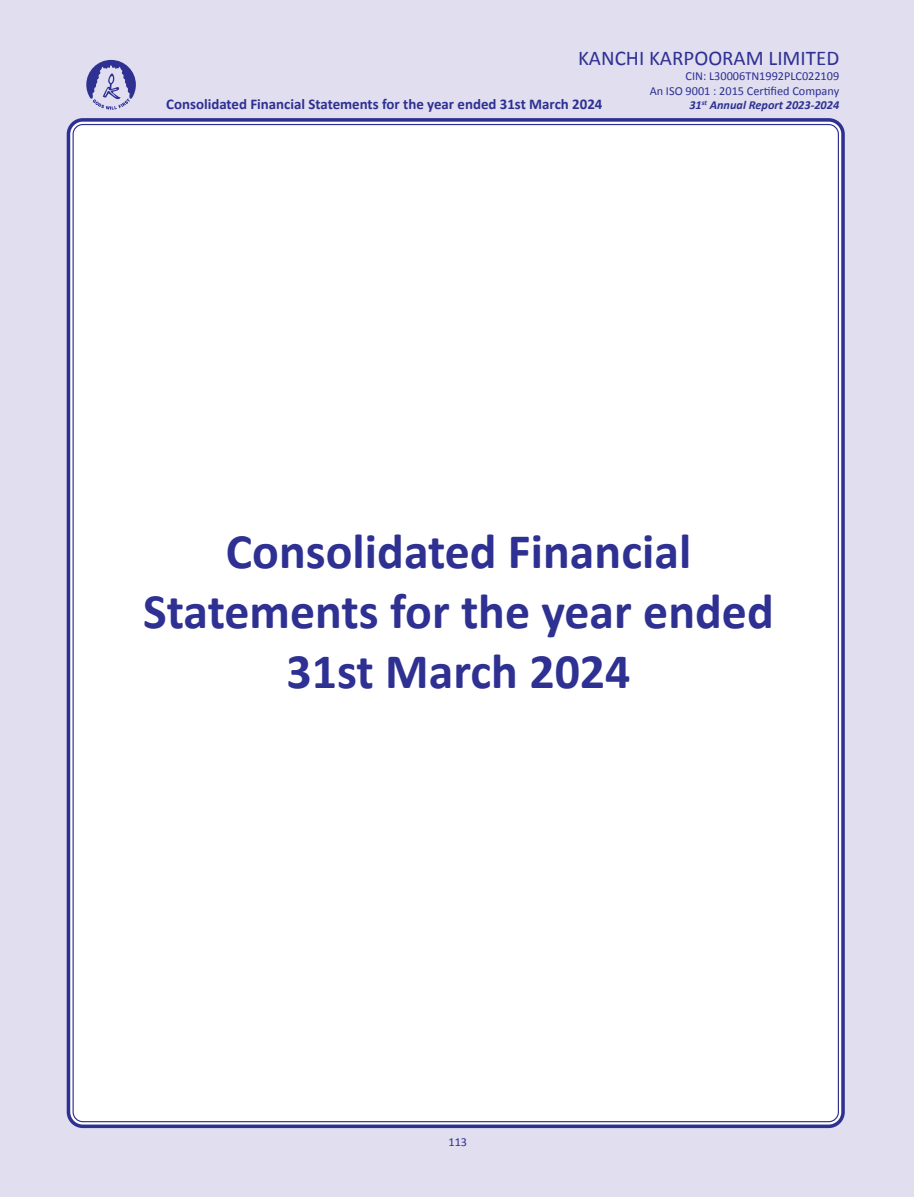
<style>
.page{position:relative;width:914px;height:1197px;background:#e0deef}
.page>*{position:absolute;margin:0;border:0;box-sizing:border-box;transform-origin:0 0}
.t1{font:700 49.88px/59.9px "Calibri";color:#2e3092;text-align:center}
.t2{font:21px "Calibri";color:#2e3092}
.t3{font:700 14.88px "Calibri";color:#2e3092}
.t4{font:12.25px/14.7px "Calibri";color:#2e3092;text-align:right}
.s1{font-weight:700;font-style:italic}
</style>
<div class="page">
<div style="left:70px;top:122px;width:771px;height:1003px;background:#fff;border-radius:13px"></div>
<div style="left:67px;top:118px;width:777px;height:1010px;border:4px solid #2e3092;border-radius:14px"></div>
<svg style="left:86px;top:60px;width:50px;height:50px"></svg>
<h2 class="t2" style="left:578px;top:45px;width:263px">KANCHI KARPOORAM LIMITED</h2>
<p class="t4" style="left:649px;top:68px;width:191px">CIN: L30006TN1992PLC022109<br>An ISO 9001 : 2015 Certified Company<br><span class="s1">31</span><sup>st</sup> <span class="s1">Annual Report 2023-2024</span></p>
<p class="t3" style="left:166px;top:95px;width:437px">Consolidated Financial Statements for the year ended 31st March 2024</p>
<h1 class="t1" style="left:143px;top:522px;width:632px">Consolidated Financial<br>Statements for the year ended<br>31st March 2024</h1>
<p class="t4" style="left:448px;top:1134px;width:20px">113</p>
</div>
